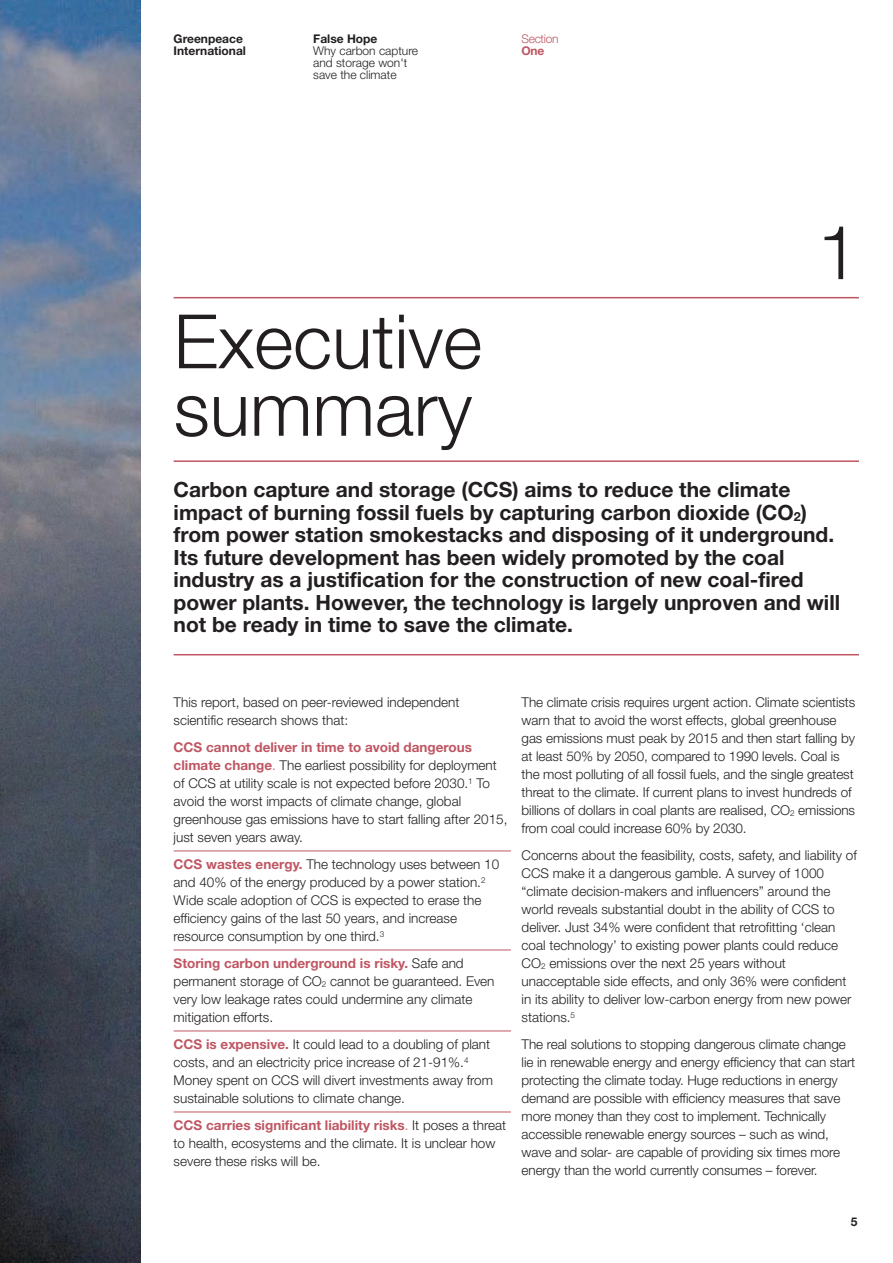
<style>
.page{position:relative;width:893px;height:1263px;background:#fff}
.page>*{position:absolute;margin:0;border:0;box-sizing:border-box;transform-origin:0 0}
.t1{font:300 75px/67.5px "Helvetica Neue LT Com";color:#231f20}
.t2{font:700 21px/22.5px "Helvetica Neue LT Com";color:#231f20}
.t3{font:300 13.5px/18px "Helvetica Neue LT Com";color:#231f20}
.t4{font:300 12px/12px "Helvetica Neue LT Com";color:#231f20}
.t5{font:700 12px/12px "Helvetica Neue LT Com";color:#231f20}
.t6{font:300 12px "Helvetica Neue LT Com";letter-spacing:-.03em;color:#bf5663}
.t7{font:700 12px "Helvetica Neue LT Com";color:#bf5663}
.s1{font-size:12.6px}
.s2{font-weight:700;color:#bf5663}
.s3{color:#bf5663}
.s4{font-size:8.1px}
</style>
<div class="page">
<hr style="left:174px;top:850px;width:337px;height:1px;background:#bf5663">
<hr style="left:174px;top:949px;width:337px;height:1px;background:#bf5663">
<hr style="left:174px;top:1030px;width:337px;height:1px;background:#bf5663">
<hr style="left:174px;top:1111px;width:337px;height:1px;background:#bf5663">
<hr style="left:174px;top:297px;width:685px;height:1px;background:#bf5663">
<hr style="left:174px;top:460px;width:685px;height:2px;background:#bf5663">
<hr style="left:174px;top:654px;width:685px;height:1px;background:#bf5663">
<img style="left:0;top:0;width:140px;height:1263px">
<p class="t5" style="left:174px;top:32px;width:74px">Greenpeace<br>International</p>
<p class="t5" style="left:313px;top:32px;width:66px">False Hope</p>
<p class="t4" style="left:313px;top:44px;width:106px">Why carbon capture and storage won't save the climate</p>
<p class="t6" style="left:522px;top:31px;width:38px">Section</p>
<p class="t7" style="left:522px;top:43px;width:24px">One</p>
<h1 class="t1" style="left:174px;top:306px;width:310px">Executive summary</h1>
<h1 class="t1" style="left:817px;top:217px;width:43px">1</h1>
<p class="t2" style="left:174px;top:478px;width:668px">Carbon capture and storage (CCS) aims to reduce the climate impact of burning fossil fuels by capturing carbon dioxide (CO<span class="s1">2</span>) from power station smokestacks and disposing of it underground.<br>Its future development has been widely promoted by the coal industry as a justification for the construction of new coal-fired power plants. However, the technology is largely unproven and will not be ready in time to save the climate.</p>
<p class="t3" style="left:174px;top:693px;width:287px">This report, based on peer-reviewed independent scientific research shows that:</p>
<p class="t3" style="left:174px;top:738px;width:335px"><span class="s2">CCS cannot deliver in time to avoid dangerous climate change</span><span class="s3">.</span> The earliest possibility for deployment of CCS at utility scale is not expected before 2030.<sup>1</sup> To avoid the worst impacts of climate change, global greenhouse gas emissions have to start falling after 2015, just seven years away.</p>
<p class="t3" style="left:174px;top:855px;width:327px"><span class="s2">CCS wastes energy.</span> The technology uses between 10 and 40% of the energy produced by a power station.<sup>2<br></sup>Wide scale adoption of CCS is expected to erase the efficiency gains of the last 50 years, and increase resource consumption by one third.<sup>3</sup></p>
<p class="t3" style="left:174px;top:954px;width:322px"><span class="s2">Storing carbon underground is risky.</span> Safe and permanent storage of CO<span class="s4">2</span> cannot be guaranteed. Even very low leakage rates could undermine any climate mitigation efforts.</p>
<p class="t3" style="left:174px;top:1035px;width:321px"><span class="s2">CCS is expensive.</span> It could lead to a doubling of plant costs, and an electricity price increase of 21-91%.<sup>4<br></sup>Money spent on CCS will divert investments away from sustainable solutions to climate change.</p>
<p class="t3" style="left:174px;top:1116px;width:334px"><span class="s2">CCS carries significant liability risks</span><span class="s3">.</span> It poses a threat to health, ecosystems and the climate. It is unclear how severe these risks will be.</p>
<p class="t3" style="left:522px;top:693px;width:335px">The climate crisis requires urgent action. Climate scientists warn that to avoid the worst effects, global greenhouse gas emissions must peak by 2015 and then start falling by at least 50% by 2050, compared to 1990 levels. Coal is the most polluting of all fossil fuels, and the single greatest threat to the climate. If current plans to invest hundreds of billions of dollars in coal plants are realised, CO<span class="s4">2</span> emissions from coal could increase 60% by 2030.</p>
<p class="t3" style="left:522px;top:846px;width:337px">Concerns about the feasibility, costs, safety, and liability of CCS make it a dangerous gamble. A survey of 1000 “climate decision-makers and influencers” around the world reveals substantial doubt in the ability of CCS to deliver. Just 34% were confident that retrofitting ‘clean coal technology’ to existing power plants could reduce CO<span class="s4">2</span> emissions over the next 25 years without unacceptable side effects, and only 36% were confident in its ability to deliver low-carbon energy from new power stations.<sup>5</sup></p>
<p class="t3" style="left:522px;top:1035px;width:335px">The real solutions to stopping dangerous climate change lie in renewable energy and energy efficiency that can start protecting the climate today. Huge reductions in energy demand are possible with efficiency measures that save more money than they cost to implement. Technically accessible renewable energy sources – such as wind, wave and solar- are capable of providing six times more energy than the world currently consumes – forever.</p>
<p class="t5" style="left:851px;top:1216px;width:8px">5</p>
</div>
